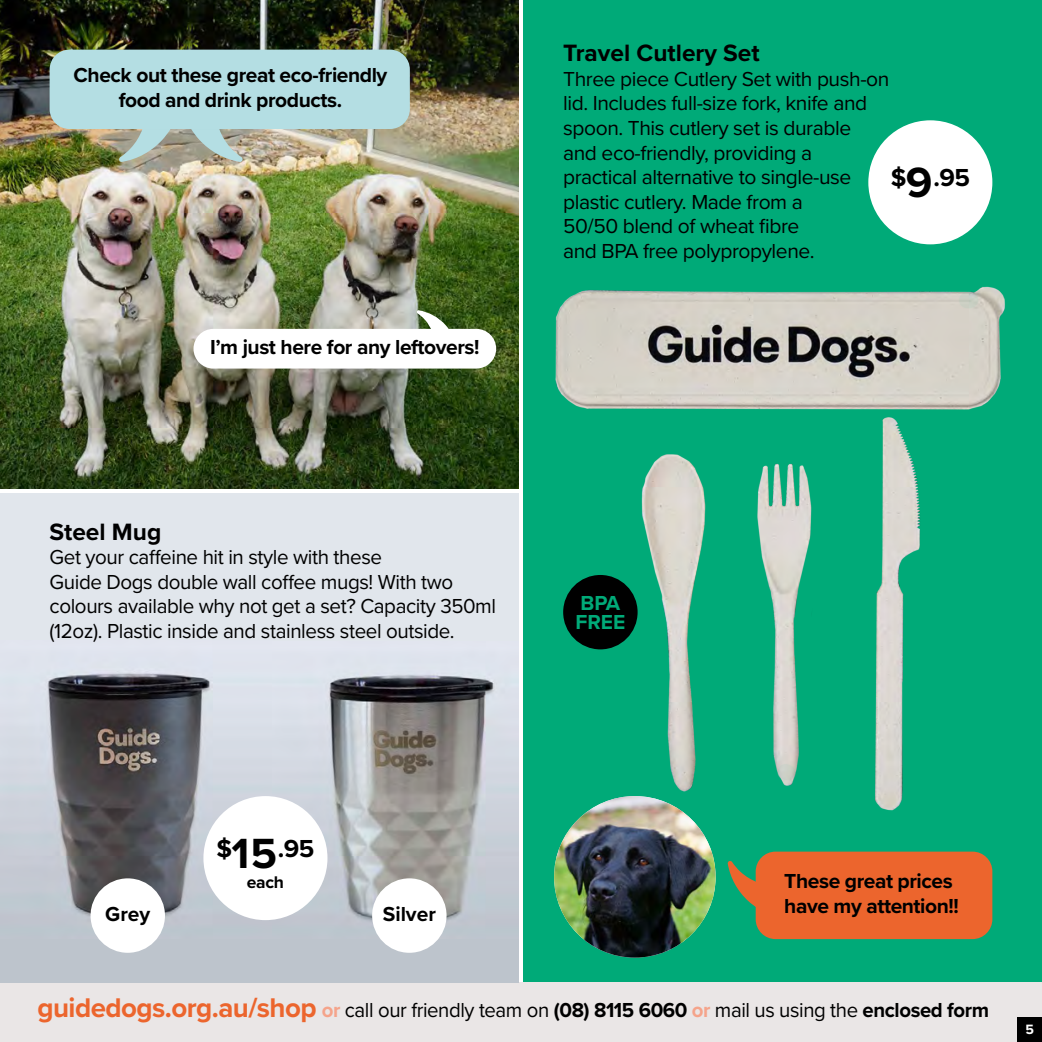
<style>
.page{position:relative;width:1042px;height:1042px;background:#fff}
.page>*{position:absolute;margin:0;border:0;box-sizing:border-box;transform-origin:0 0}
.t1{font:700 25.55px "Proxima Nova";color:#000}
.t2{font:700 24.5px "Proxima Nova";color:#000}
.t3{font:21px/24.5px "Proxima Nova";letter-spacing:-.02em;color:#000}
.t4{font:700 21px/24.5px "Proxima Nova";letter-spacing:-.02em;color:#000;text-align:center}
.t5{font:700 21px/19.2px "Proxima Nova";color:#00aa78}
.t6{font:700 17.5px "Proxima Nova";color:#000}
.t7{font:700 14px "Proxima Nova";color:#fff}
.s1{font-size:43.75px}
.s2{font-weight:700;font-size:28px;color:#ec652d}
.s3{font-weight:700;color:#f5a48b}
.s4{font-weight:700}
</style>
<div class="page">
<img style="left:0;top:0;width:518px;height:489px">
<div style="left:523px;top:0;width:519px;height:982px;background:#00aa78"></div>
<div style="left:0;top:982px;width:1042px;height:60px;background:#eae6e6"></div>
<div style="left:1017px;top:1017px;width:25px;height:25px;background:#000"></div>
<img style="left:555px;top:286px;width:450px;height:537px">
<div style="left:0;top:494px;width:273px;height:445px;background:#e1e6ec"></div>
<img style="left:0;top:673px;width:273px;height:266px">
<svg style="left:273px;top:537px;width:245px;height:402px;background:#bec1c6"></svg>
<div style="left:203px;top:796px;width:124px;height:124px;background:#fff;border-radius:50%"></div>
<img style="left:554px;top:796px;width:161px;height:161px;border-radius:81px">
<div style="left:563px;top:575px;width:74px;height:74px;background:#000;border-radius:50%"></div>
<svg style="left:119px;top:129px;width:51px;height:33px;background:#aab8af"></svg>
<svg style="left:191px;top:129px;width:52px;height:33px;background:#abb8af"></svg>
<svg style="left:417px;top:310px;width:34px;height:19px"></svg>
<div style="left:50px;top:50px;width:360px;height:79px;background:#b4dee3;border-radius:20px"></div>
<div style="left:193px;top:329px;width:303px;height:39px;background:#fff;border-radius:20px"></div>
<svg style="left:728px;top:861px;width:30px;height:47px"></svg>
<div style="left:756px;top:851px;width:236px;height:88px;background:#ec652d;border-radius:20px"></div>
<div style="left:868px;top:120px;width:124px;height:124px;background:#fff;border-radius:50%"></div>
<div style="left:0;top:494px;width:518px;height:43px;background:#e1e6ec"></div>
<div style="left:0;top:939px;width:518px;height:43px;background:#bdc4cc"></div>
<div style="left:372px;top:878px;width:74px;height:75px;background:#fff;border-radius:50%"></div>
<div style="left:91px;top:878px;width:74px;height:75px;background:#fff;border-radius:50%"></div>
<p class="t4" style="left:74px;top:62px;width:315px">Check out these great eco-friendly food and drink products.</p>
<p class="t4" style="left:210px;top:334px;width:271px">I’m just here for any leftovers!</p>
<p class="t2" style="left:50px;top:513px;width:113px">Steel Mug</p>
<p class="t3" style="left:50px;top:544px;width:448px">Get your caffeine hit in style with these<br>Guide Dogs double wall coffee mugs! With two colours available why not get a set? Capacity 350ml (12oz). Plastic inside and stainless steel outside.</p>
<p class="t2" style="left:563px;top:35px;width:198px">Travel Cutlery Set</p>
<p class="t3" style="left:563px;top:66px;width:328px">Three piece Cutlery Set with push-on lid. Includes full-size fork, knife and spoon. This cutlery set is durable and eco-friendly, providing a practical alternative to single-use plastic cutlery. Made from a<br>50/50 blend of wheat fibre<br>and BPA free polypropylene.</p>
<p class="t1" style="left:891px;top:158px;width:81px">$<span class="s1">9</span>.95</p>
<p class="t5" style="left:575px;top:593px;width:51px">BPA<br>FREE</p>
<p class="t1" style="left:216px;top:829px;width:100px">$<span class="s1">15</span>.95</p>
<p class="t6" style="left:247px;top:869px;width:39px">each</p>
<p class="t4" style="left:105px;top:901px;width:47px">Grey</p>
<p class="t4" style="left:383px;top:901px;width:55px">Silver</p>
<p class="t4" style="left:784px;top:868px;width:176px;text-align:left">These great prices have my attention!!</p>
<p class="t3" style="left:37px;top:997px;width:953px"><span class="s2">guidedogs.org.au/shop</span> <span class="s3">or</span> call our friendly team on <span class="s4">(08) 8115 6060</span> <span class="s3">or</span> mail us using the <span class="s4">enclosed form</span></p>
<p class="t7" style="left:1025px;top:1019px;width:10px">5</p>
</div>
